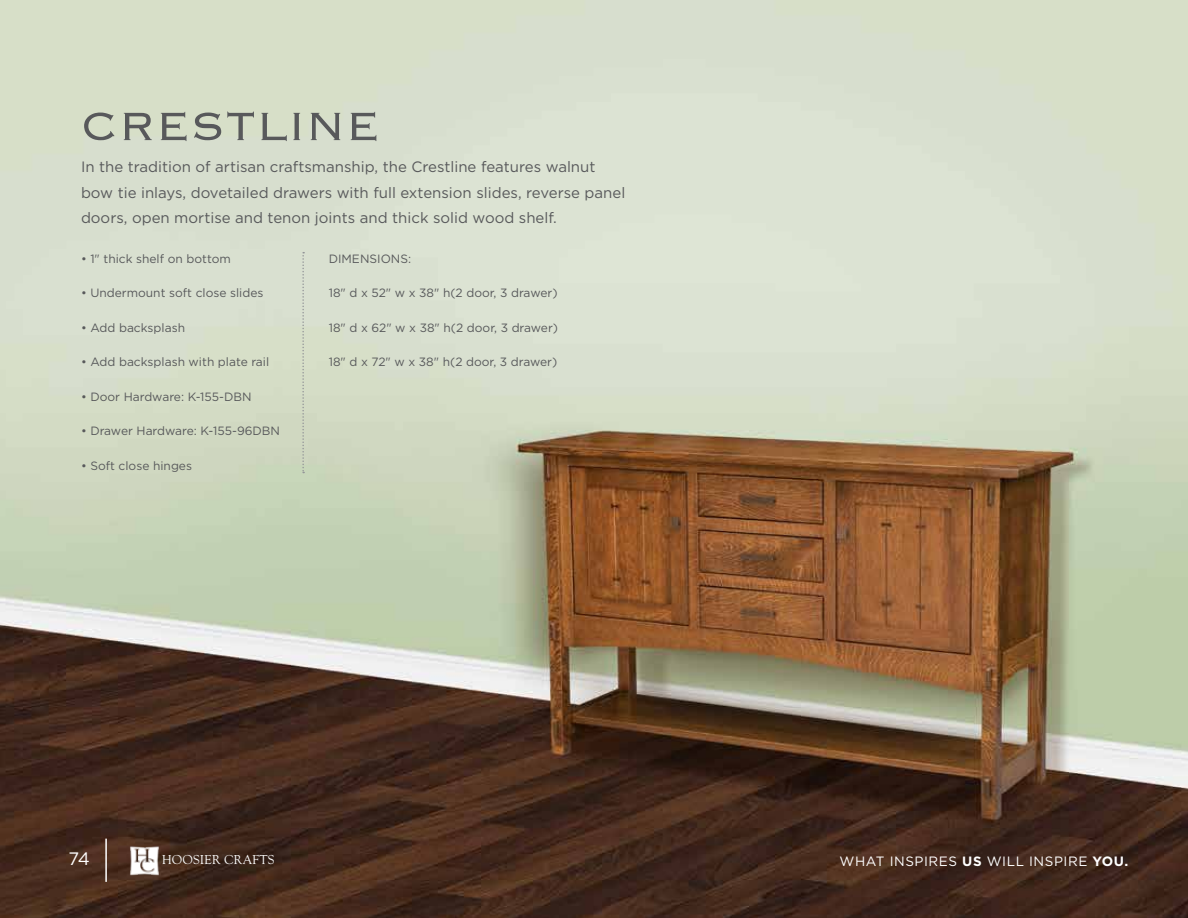
<style>
.page{position:relative;width:1188px;height:918px;background:#fff}
.page>*{position:absolute;margin:0;border:0;box-sizing:border-box;transform-origin:0 0}
.t1{font:300 51.75px "Copperplate";color:#58595b}
.t2{font:18px "Gotham";color:#fff}
.t3{font:15px/25.5px "Gotham";color:#58595b}
.t4{font:13.5px "Gotham";letter-spacing:.04em;color:#fff}
.t5{font:13.35px "Goudy Old Sty";color:#fff}
.t6{font:12px "Gotham";color:#58595b}
.s1{font-weight:700}
</style>
<div class="page">
<img style="left:0;top:0;width:1188px;height:918px">
<svg style="left:302px;top:252px;width:2px;height:221px"></svg>
<img style="left:128px;top:843px;width:34px;height:34px">
<hr style="left:105px;top:839px;width:2px;height:43px;background:#fff">
<h1 class="t1" style="left:81px;top:92px;width:301px">CRESTLINE</h1>
<p class="t3" style="left:81px;top:154px;width:546px">In the tradition of artisan craftsmanship, the Crestline features walnut bow tie inlays, dovetailed drawers with full extension slides, reverse panel doors, open mortise and tenon joints and thick solid wood shelf.</p>
<p class="t6" style="left:81px;top:252px;width:151px">• 1" thick shelf on bottom</p>
<p class="t6" style="left:81px;top:286px;width:184px">• Undermount soft close slides</p>
<p class="t6" style="left:81px;top:321px;width:106px">• Add backsplash</p>
<p class="t6" style="left:81px;top:355px;width:190px">• Add backsplash with plate rail</p>
<p class="t6" style="left:81px;top:390px;width:172px">• Door Hardware: K-155-DBN</p>
<p class="t6" style="left:81px;top:424px;width:201px">• Drawer Hardware: K-155-96DBN</p>
<p class="t6" style="left:81px;top:459px;width:113px">• Soft close hinges</p>
<p class="t6" style="left:329px;top:252px;width:84px">DIMENSIONS:</p>
<p class="t6" style="left:329px;top:286px;width:230px">18" d x 52" w x 38" h(2 door, 3 drawer)</p>
<p class="t6" style="left:329px;top:321px;width:231px">18" d x 62" w x 38" h(2 door, 3 drawer)</p>
<p class="t6" style="left:329px;top:355px;width:230px">18" d x 72" w x 38" h(2 door, 3 drawer)</p>
<h2 class="t2" style="left:68px;top:849px;width:23px">74</h2>
<p class="t5" style="left:162px;top:853px;width:114px">HOOSIER CRAFTS</p>
<p class="t4" style="left:840px;top:854px;width:290px">WHAT INSPIRES <span class="s1">US</span> WILL INSPIRE <span class="s1">YOU.</span></p>
</div>
